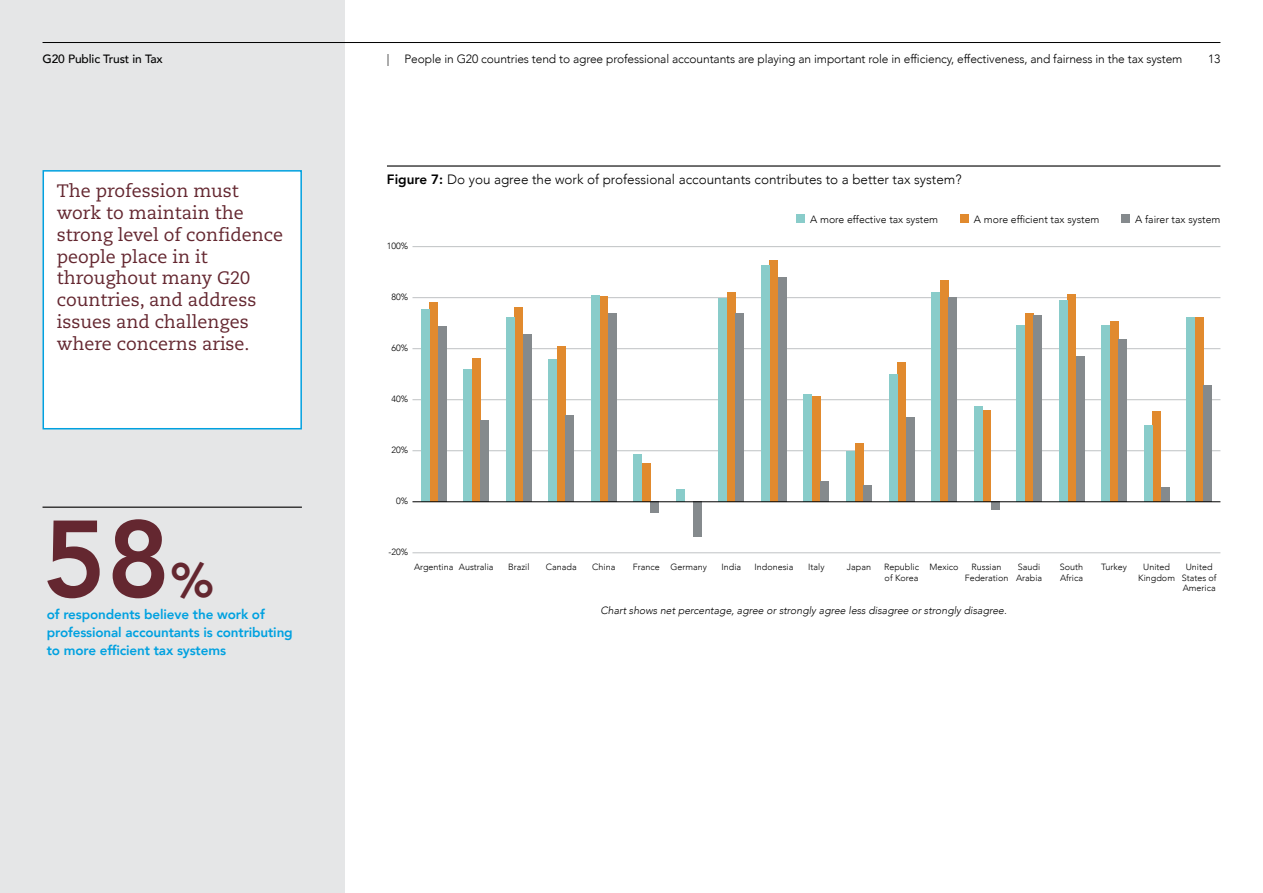
<style>
.page{position:relative;width:1263px;height:893px;background:#fff}
.page>*{position:absolute;margin:0;border:0;box-sizing:border-box;transform-origin:0 0}
.t1{font:800 108px "Avenir";color:#642730}
.t2{font:800 48px "Avenir";color:#642730}
.t3{font:18px/21.8px "Caecilia";color:#642730}
.t4{font:800 13.5px/18px "Avenir";letter-spacing:-.01em;color:#00a1e0}
.t5{font:300 13.5px "Avenir";color:#000}
.t6{font:300 12px "Avenir";letter-spacing:-.01em;color:#000}
.t7{font:500 12px "Avenir";letter-spacing:-.01em;color:#000}
.t8{font:italic 300 10.5px "Avenir";color:#000}
.t9{font:300 10.5px "Avenir";color:#000}
.t10{font:300 9px/10.5px "Avenir";color:#000}
.s1{font-weight:800}
</style>
<div class="page">
<div style="left:0;top:0;width:344px;height:893px;background:#e5e6e7"></div>
<hr style="left:43px;top:42px;width:1177px;height:1px;background:#000">
<hr style="left:412px;top:246px;width:808px;height:1px;background:#bfc2c4">
<hr style="left:412px;top:297px;width:808px;height:1px;background:#bfc2c4">
<hr style="left:412px;top:450px;width:808px;height:1px;background:#bfc2c4">
<hr style="left:412px;top:348px;width:808px;height:1px;background:#bfc2c4">
<hr style="left:412px;top:553px;width:808px;height:1px;background:#bfc2c4">
<hr style="left:412px;top:399px;width:808px;height:1px;background:#bfc2c4">
<hr style="left:387px;top:165px;width:833px;height:2px;background:#000">
<hr style="left:43px;top:507px;width:259px;height:1px;background:#000">
<div style="left:43px;top:171px;width:258px;height:258px;background:#fff"></div>
<div style="left:43px;top:170px;width:259px;height:259px;border:2px solid #00a1e0"></div>
<div style="left:796px;top:215px;width:9px;height:8px;background:#89ccca"></div>
<div style="left:960px;top:215px;width:8px;height:8px;background:#e18a2e"></div>
<div style="left:1121px;top:215px;width:9px;height:8px;background:#858a8d"></div>
<div style="left:429px;top:303px;width:9px;height:199px;background:#e18a2e"></div>
<div style="left:421px;top:310px;width:8px;height:192px;background:#89ccca"></div>
<div style="left:438px;top:326px;width:8px;height:176px;background:#858a8d"></div>
<div style="left:472px;top:358px;width:8px;height:144px;background:#e18a2e"></div>
<div style="left:463px;top:369px;width:9px;height:133px;background:#89ccca"></div>
<div style="left:480px;top:420px;width:9px;height:82px;background:#858a8d"></div>
<div style="left:514px;top:307px;width:9px;height:195px;background:#e18a2e"></div>
<div style="left:506px;top:317px;width:8px;height:185px;background:#89ccca"></div>
<div style="left:523px;top:334px;width:8px;height:168px;background:#858a8d"></div>
<div style="left:557px;top:346px;width:9px;height:156px;background:#e18a2e"></div>
<div style="left:549px;top:360px;width:8px;height:142px;background:#89ccca"></div>
<div style="left:566px;top:416px;width:8px;height:86px;background:#858a8d"></div>
<div style="left:600px;top:297px;width:8px;height:205px;background:#e18a2e"></div>
<div style="left:591px;top:295px;width:9px;height:207px;background:#89ccca"></div>
<div style="left:608px;top:313px;width:9px;height:189px;background:#858a8d"></div>
<div style="left:642px;top:463px;width:9px;height:39px;background:#e18a2e"></div>
<div style="left:634px;top:455px;width:8px;height:47px;background:#89ccca"></div>
<div style="left:651px;top:502px;width:8px;height:11px;background:#858a8d"></div>
<div style="left:676px;top:489px;width:9px;height:13px;background:#89ccca"></div>
<div style="left:693px;top:502px;width:9px;height:35px;background:#858a8d"></div>
<div style="left:727px;top:292px;width:9px;height:210px;background:#e18a2e"></div>
<div style="left:719px;top:298px;width:8px;height:204px;background:#89ccca"></div>
<div style="left:736px;top:314px;width:8px;height:188px;background:#858a8d"></div>
<div style="left:770px;top:261px;width:8px;height:241px;background:#e18a2e"></div>
<div style="left:761px;top:265px;width:9px;height:237px;background:#89ccca"></div>
<div style="left:778px;top:277px;width:9px;height:225px;background:#858a8d"></div>
<div style="left:812px;top:396px;width:9px;height:106px;background:#e18a2e"></div>
<div style="left:804px;top:394px;width:8px;height:108px;background:#89ccca"></div>
<div style="left:821px;top:482px;width:8px;height:20px;background:#858a8d"></div>
<div style="left:855px;top:443px;width:8px;height:59px;background:#e18a2e"></div>
<div style="left:846px;top:451px;width:9px;height:51px;background:#89ccca"></div>
<div style="left:863px;top:485px;width:9px;height:17px;background:#858a8d"></div>
<div style="left:897px;top:362px;width:9px;height:140px;background:#e18a2e"></div>
<div style="left:889px;top:374px;width:8px;height:128px;background:#89ccca"></div>
<div style="left:906px;top:418px;width:8px;height:84px;background:#858a8d"></div>
<div style="left:940px;top:280px;width:8px;height:222px;background:#e18a2e"></div>
<div style="left:931px;top:292px;width:9px;height:210px;background:#89ccca"></div>
<div style="left:948px;top:298px;width:9px;height:204px;background:#858a8d"></div>
<div style="left:982px;top:410px;width:9px;height:92px;background:#e18a2e"></div>
<div style="left:974px;top:406px;width:8px;height:96px;background:#89ccca"></div>
<div style="left:991px;top:502px;width:8px;height:8px;background:#858a8d"></div>
<div style="left:1025px;top:313px;width:8px;height:189px;background:#e18a2e"></div>
<div style="left:1016px;top:326px;width:9px;height:176px;background:#89ccca"></div>
<div style="left:1033px;top:315px;width:9px;height:187px;background:#858a8d"></div>
<div style="left:1067px;top:294px;width:9px;height:208px;background:#e18a2e"></div>
<div style="left:1059px;top:301px;width:8px;height:201px;background:#89ccca"></div>
<div style="left:1076px;top:357px;width:8px;height:145px;background:#858a8d"></div>
<div style="left:1110px;top:321px;width:8px;height:181px;background:#e18a2e"></div>
<div style="left:1101px;top:325px;width:9px;height:177px;background:#89ccca"></div>
<div style="left:1118px;top:340px;width:9px;height:162px;background:#858a8d"></div>
<div style="left:1152px;top:412px;width:9px;height:90px;background:#e18a2e"></div>
<div style="left:1144px;top:425px;width:8px;height:77px;background:#89ccca"></div>
<div style="left:1161px;top:487px;width:8px;height:15px;background:#858a8d"></div>
<div style="left:1195px;top:317px;width:8px;height:185px;background:#e18a2e"></div>
<div style="left:1186px;top:317px;width:9px;height:185px;background:#89ccca"></div>
<div style="left:1203px;top:385px;width:9px;height:117px;background:#858a8d"></div>
<hr style="left:412px;top:501px;width:808px;height:1px;background:#000">
<h3 class="t7" style="left:43px;top:48px;width:122px">G20 Public Trust in Tax</h3>
<h3 class="t6" style="left:387px;top:52px;width:797px">| People in G20 countries tend to agree professional accountants are playing an important role in efficiency, effectiveness, and fairness in the tax system</h3>
<h3 class="t6" style="left:1208px;top:52px;width:14px">13</h3>
<h3 class="t3" style="left:57px;top:181px;width:228px">The profession must work to maintain the strong level of confidence people place in it throughout many G20 countries, and address issues and challenges where concerns arise.</h3>
<h1 class="t1" style="left:43px;top:475px;width:129px">58</h1>
<h2 class="t2" style="left:170px;top:543px;width:45px">%</h2>
<h3 class="t4" style="left:47px;top:606px;width:247px">of respondents believe the work of professional accountants is contributing to more efficient tax systems</h3>
<h3 class="t5" style="left:387px;top:171px;width:576px"><span class="s1">Figure 7:</span> Do you agree the work of professional accountants contributes to a better tax system?</h3>
<p class="t10" style="left:387px;top:241px;width:23px">100%</p>
<p class="t10" style="left:391px;top:292px;width:18px">80%</p>
<p class="t10" style="left:391px;top:343px;width:18px">60%</p>
<p class="t10" style="left:391px;top:394px;width:18px">40%</p>
<p class="t10" style="left:391px;top:445px;width:18px">20%</p>
<p class="t10" style="left:396px;top:496px;width:14px">0%</p>
<p class="t10" style="left:388px;top:547px;width:21px">-20%</p>
<p class="t9" style="left:810px;top:213px;width:130px">A more effective tax system</p>
<p class="t9" style="left:974px;top:213px;width:127px">A more efficient tax system</p>
<p class="t9" style="left:1135px;top:213px;width:87px">A fairer tax system</p>
<p class="t10" style="left:459px;top:562px;width:36px">Australia</p>
<p class="t10" style="left:508px;top:562px;width:23px">Brazil</p>
<p class="t10" style="left:546px;top:562px;width:32px">Canada</p>
<p class="t10" style="left:592px;top:562px;width:25px">China</p>
<p class="t10" style="left:633px;top:562px;width:76px">France Germany</p>
<p class="t10" style="left:721px;top:562px;width:21px">India</p>
<p class="t10" style="left:754px;top:562px;width:40px">Indonesia</p>
<p class="t10" style="left:808px;top:562px;width:18px">Italy</p>
<p class="t10" style="left:847px;top:562px;width:26px">Japan</p>
<p class="t10" style="left:884px;top:562px;width:37px">Republic of Korea</p>
<p class="t10" style="left:929px;top:562px;width:31px">Mexico</p>
<p class="t10" style="left:965px;top:562px;width:45px;text-align:center">Russian<br>Federation</p>
<p class="t10" style="left:1016px;top:562px;width:28px">Saudi<br>Arabia</p>
<p class="t10" style="left:1060px;top:562px;width:25px">South<br>Africa</p>
<p class="t10" style="left:1101px;top:562px;width:27px">Turkey</p>
<p class="t10" style="left:1138px;top:562px;width:38px;text-align:center">United<br>Kingdom</p>
<p class="t10" style="left:1182px;top:562px;width:36px;text-align:center">United<br>States of<br>America</p>
<p class="t8" style="left:600px;top:604px;width:408px">Chart shows net percentage, agree or strongly agree less disagree or strongly disagree.</p>
<p class="t10" style="left:414px;top:562px;width:41px">Argentina</p>
</div>
